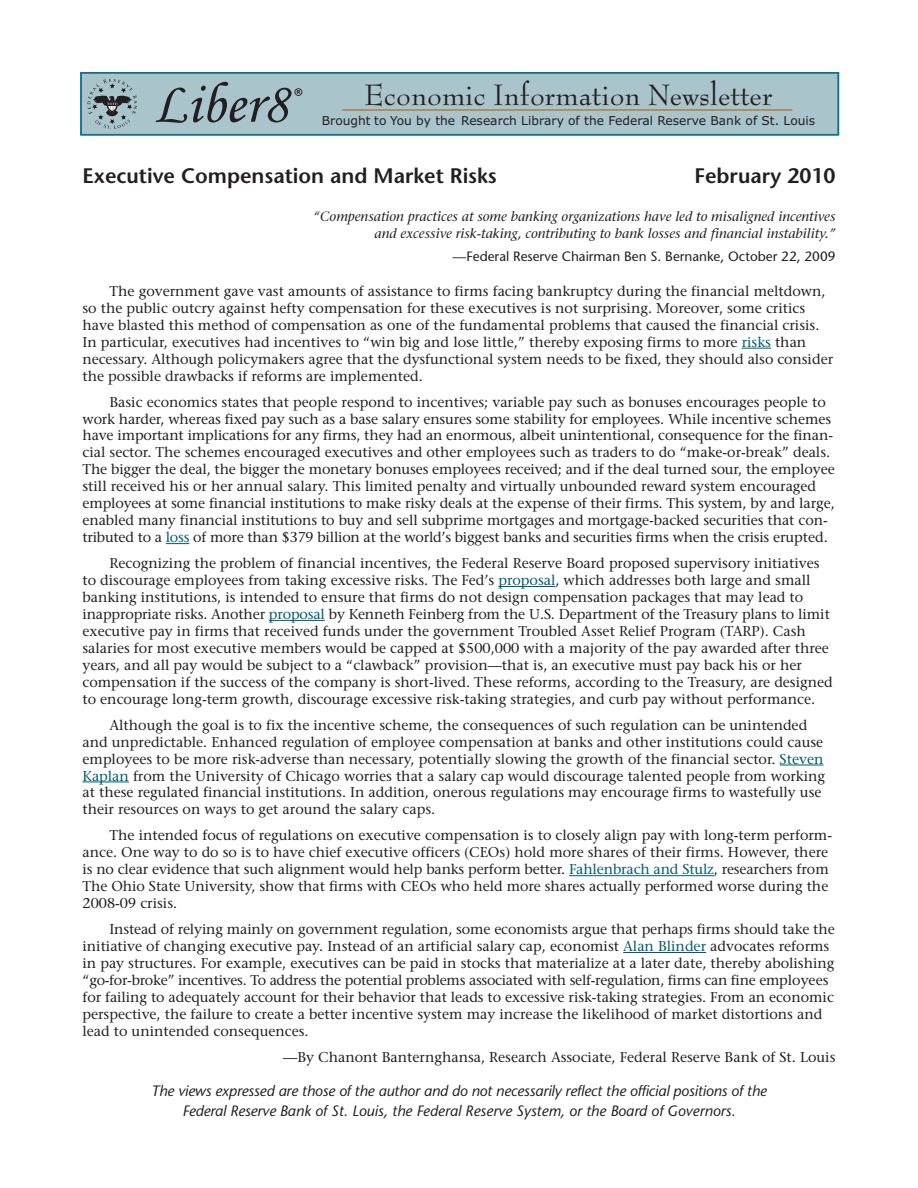
<style>
.page{position:relative;width:918px;height:1188px;background:#fff}
.page>*{position:absolute;margin:0;border:0;box-sizing:border-box;transform-origin:0 0}
.t1{font:58.2px "Monotype Corsiva";color:#231f20}
.t2{font:32.1px "Bernhard Modern Std";color:#231f20}
.t3{font:600 21px "Stone Sans";color:#231f20}
.t4{font:italic 15px/19.5px "Stone Sans";letter-spacing:-.01em;color:#231f20;text-align:center}
.t5{font:14.25px/17px "Stone Serif";color:#231f20}
.t6{font:italic 13.5px/17.2px "Stone Serif";color:#231f20;text-align:right}
.t7{font:13.5px "Stone Sans";color:#231f20}
.t8{font:12.3px "Verdana";color:#231f20}
.t9{font:700 9.15px "Verdana";color:#231f20}
.s1{color:#005b70}
</style>
<div class="page">
<div style="left:81px;top:73px;width:757px;height:62px;background:#aac4cc"></div>
<hr style="left:342px;top:109px;width:450px;height:2px;background:#cd8841">
<div style="left:80px;top:72px;width:759px;height:63px;border:2px solid #11728f"></div>
<svg style="left:87px;top:79px;width:50px;height:50px"></svg>
<svg style="left:742px;top:348px;width:29px;height:1px"></svg>
<svg style="left:166px;top:543px;width:23px;height:1px"></svg>
<hr style="left:498px;top:586px;width:57px;height:1px;background:#005b70">
<hr style="left:269px;top:620px;width:56px;height:1px;background:#005b70">
<hr style="left:780px;top:765px;width:43px;height:1px;background:#005b70">
<hr style="left:82px;top:782px;width:47px;height:1px;background:#005b70">
<hr style="left:569px;top:875px;width:145px;height:1px;background:#005b70">
<hr style="left:623px;top:952px;width:83px;height:1px;background:#005b70">
<h1 class="t1" style="left:153px;top:69px;width:136px">Liber8</h1>
<p class="t9" style="left:294px;top:86px;width:10px">®</p>
<h2 class="t2" style="left:364px;top:80px;width:410px">Economic Information Newsletter</h2>
<p class="t8" style="left:322px;top:112px;width:495px">Brought to You by the Research Library of the Federal Reserve Bank of St. Louis</p>
<h3 class="t3" style="left:82px;top:168px;width:416px">Executive Compensation and Market Risks</h3>
<h3 class="t3" style="left:694px;top:168px;width:143px">February 2010</h3>
<p class="t6" style="left:313px;top:209px;width:524px">“Compensation practices at some banking organizations have led to misaligned incentives and excessive risk-taking, contributing to bank losses and financial instability.”</p>
<p class="t7" style="left:453px;top:251px;width:384px">—Federal Reserve Chairman Ben S. Bernanke, October 22, 2009</p>
<p class="t5" style="left:82px;top:284px;width:752px;text-indent:27px">The government gave vast amounts of assistance to firms facing bankruptcy during the financial meltdown, so the public outcry against hefty compensation for these executives is not surprising. Moreover, some critics have blasted this method of compensation as one of the fundamental problems that caused the financial crisis.<br>In particular, executives had incentives to “win big and lose little,” thereby exposing firms to more <span class="s1">risks</span> than necessary. Although policymakers agree that the dysfunctional system needs to be fixed, they should also consider the possible drawbacks if reforms are implemented.</p>
<p class="t5" style="left:82px;top:395px;width:754px;text-indent:27px">Basic economics states that people respond to incentives; variable pay such as bonuses encourages people to work harder, whereas fixed pay such as a base salary ensures some stability for employees. While incentive schemes have important implications for any firms, they had an enormous, albeit unintentional, consequence for the finan&shy;cial sector. The schemes encouraged executives and other employees such as traders to do “make-or-break” deals.<br>The bigger the deal, the bigger the monetary bonuses employees received; and if the deal turned sour, the employee still received his or her annual salary. This limited penalty and virtually unbounded reward system encouraged employees at some financial institutions to make risky deals at the expense of their firms. This system, by and large, enabled many financial institutions to buy and sell subprime mortgages and mortgage-backed securities that con&shy;tributed to a <span class="s1">loss</span> of more than $379 billion at the world’s biggest banks and securities firms when the crisis erupted.</p>
<p class="t5" style="left:82px;top:556px;width:752px;text-indent:27px">Recognizing the problem of financial incentives, the Federal Reserve Board proposed supervisory initiatives to discourage employees from taking excessive risks. The Fed’s <span class="s1">proposal</span>, which addresses both large and small banking institutions, is intended to ensure that firms do not design compensation packages that may lead to inappropriate risks. Another <span class="s1">proposal</span> by Kenneth Feinberg from the U.S. Department of the Treasury plans to limit executive pay in firms that received funds under the government Troubled Asset Relief Program (TARP). Cash salaries for most executive members would be capped at $500,000 with a majority of the pay awarded after three years, and all pay would be subject to a “clawback” provision—that is, an executive must pay back his or her compensation if the success of the company is short-lived. These reforms, according to the Treasury, are designed to encourage long-term growth, discourage excessive risk-taking strategies, and curb pay without performance.</p>
<p class="t5" style="left:82px;top:718px;width:744px;text-indent:27px">Although the goal is to fix the incentive scheme, the consequences of such regulation can be unintended and unpredictable. Enhanced regulation of employee compensation at banks and other institutions could cause employees to be more risk-adverse than necessary, potentially slowing the growth of the financial sector. <span class="s1">Steven Kaplan</span> from the University of Chicago worries that a salary cap would discourage talented people from working at these regulated financial institutions. In addition, onerous regulations may encourage firms to wastefully use their resources on ways to get around the salary caps.</p>
<p class="t5" style="left:83px;top:828px;width:751px;text-indent:27px">The intended focus of regulations on executive compensation is to closely align pay with long-term perform&shy;ance. One way to do so is to have chief executive officers (CEOs) hold more shares of their firms. However, there is no clear evidence that such alignment would help banks perform better. <span class="s1">Fahlenbrach and Stulz</span>, researchers from The Ohio State University, show that firms with CEOs who held more shares actually performed worse during the 2008-09 crisis.</p>
<p class="t5" style="left:82px;top:922px;width:754px;text-indent:27px">Instead of relying mainly on government regulation, some economists argue that perhaps firms should take the initiative of changing executive pay. Instead of an artificial salary cap, economist <span class="s1">Alan Blinder</span> advocates reforms in pay structures. For example, executives can be paid in stocks that materialize at a later date, thereby abolishing “go-for-broke” incentives. To address the potential problems associated with self-regulation, firms can fine employees for failing to adequately account for their behavior that leads to excessive risk-taking strategies. From an economic perspective, the failure to create a better incentive system may increase the likelihood of market distortions and lead to unintended consequences.</p>
<p class="t5" style="left:283px;top:1050px;width:554px">—By Chanont Banternghansa, Research Associate, Federal Reserve Bank of St. Louis</p>
<p class="t4" style="left:151px;top:1083px;width:617px">The views expressed are those of the author and do not necessarily reflect the official positions of the<br>Federal Reserve Bank of St. Louis, the Federal Reserve System, or the Board of Governors.</p>
</div>
